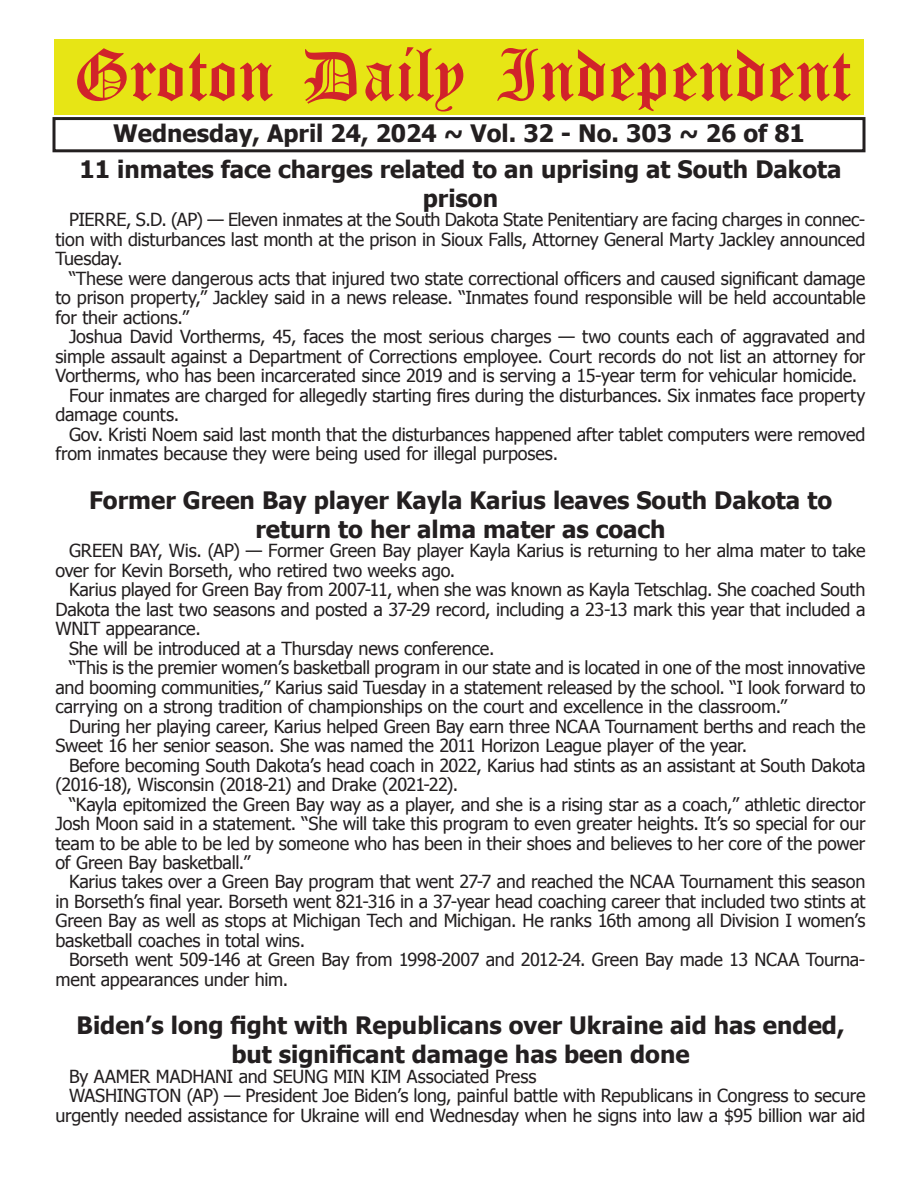
<style>
.page{position:relative;width:918px;height:1188px;background:#fff}
.page>*{position:absolute;margin:0;border:0;box-sizing:border-box;transform-origin:0 0}
.t1{font:54px "Old English Five";color:#d1232a}
.t2{font:700 24px/28.8px "Tahoma";color:#231f20;text-align:center}
.t3{font:18px/19.5px "Tahoma";letter-spacing:-.01em;color:#231f20;text-align:justify}
</style>
<div class="page">
<div style="left:52px;top:117px;width:814px;height:35px;border:3px solid #231f20"></div>
<div style="left:54px;top:40px;width:810px;height:75px;background:#e7e515"></div>
<h1 class="t1" style="left:73px;top:50px;width:779px">Groton Daily Independent</h1>
<h2 class="t2" style="left:113px;top:117px;width:693px">Wednesday, April 24, 2024 ~ Vol. 32 - No. 303 ~ 26 of 81</h2>
<h2 class="t2" style="left:80px;top:154px;width:763px">11 inmates face charges related to an uprising at South Dakota prison</h2>
<p class="t3" style="left:56px;top:209px;width:812px;text-indent:14px">PIERRE, S.D. (AP) — Eleven inmates at the South Dakota State Penitentiary are facing charges in connec&shy;tion with disturbances last month at the prison in Sioux Falls, Attorney General Marty Jackley announced Tuesday.</p>
<p class="t3" style="left:56px;top:268px;width:812px;text-indent:14px">“These were dangerous acts that injured two state correctional officers and caused significant damage to prison property,” Jackley said in a news release. “Inmates found responsible will be held accountable for their actions.”</p>
<p class="t3" style="left:69px;top:326px;width:798px">Joshua David Vortherms, 45, faces the most serious charges — two counts each of aggravated and</p>
<p class="t3" style="left:56px;top:346px;width:811px">simple assault against a Department of Corrections employee. Court records do not list an attorney for</p>
<p class="t3" style="left:56px;top:365px;width:803px">Vortherms, who has been incarcerated since 2019 and is serving a 15-year term for vehicular homicide.</p>
<p class="t3" style="left:69px;top:385px;width:798px">Four inmates are charged for allegedly starting fires during the disturbances. Six inmates face property</p>
<p class="t3" style="left:56px;top:404px;width:125px">damage counts.</p>
<p class="t3" style="left:69px;top:424px;width:798px">Gov. Kristi Noem said last month that the disturbances happened after tablet computers were removed</p>
<p class="t3" style="left:56px;top:443px;width:504px">from inmates because they were being used for illegal purposes.</p>
<h2 class="t2" style="left:89px;top:484px;width:745px">Former Green Bay player Kayla Karius leaves South Dakota to return to her alma mater as coach</h2>
<p class="t3" style="left:56px;top:540px;width:811px;text-indent:14px">GREEN BAY, Wis. (AP) — Former Green Bay player Kayla Karius is returning to her alma mater to take over for Kevin Borseth, who retired two weeks ago.</p>
<p class="t3" style="left:69px;top:579px;width:798px">Karius played for Green Bay from 2007-11, when she was known as Kayla Tetschlag. She coached South</p>
<p class="t3" style="left:56px;top:598px;width:811px">Dakota the last two seasons and posted a 37-29 record, including a 23-13 mark this year that included a</p>
<p class="t3" style="left:56px;top:618px;width:147px">WNIT appearance.</p>
<p class="t3" style="left:69px;top:637px;width:427px">She will be introduced at a Thursday news conference.</p>
<p class="t3" style="left:69px;top:657px;width:798px">“This is the premier women’s basketball program in our state and is located in one of the most innovative</p>
<p class="t3" style="left:56px;top:676px;width:812px">and booming communities,” Karius said Tuesday in a statement released by the school. “I look forward to</p>
<p class="t3" style="left:56px;top:696px;width:733px">carrying on a strong tradition of championships on the court and excellence in the classroom.”</p>
<p class="t3" style="left:69px;top:715px;width:798px">During her playing career, Karius helped Green Bay earn three NCAA Tournament berths and reach the</p>
<p class="t3" style="left:56px;top:735px;width:693px">Sweet 16 her senior season. She was named the 2011 Horizon League player of the year.</p>
<p class="t3" style="left:69px;top:754px;width:798px">Before becoming South Dakota’s head coach in 2022, Karius had stints as an assistant at South Dakota</p>
<p class="t3" style="left:56px;top:774px;width:404px">(2016-18), Wisconsin (2018-21) and Drake (2021-22).</p>
<p class="t3" style="left:69px;top:793px;width:798px">“Kayla epitomized the Green Bay way as a player, and she is a rising star as a coach,” athletic director</p>
<p class="t3" style="left:56px;top:813px;width:812px">Josh Moon said in a statement. “She will take this program to even greater heights. It’s so special for our</p>
<p class="t3" style="left:56px;top:832px;width:811px">team to be able to be led by someone who has been in their shoes and believes to her core of the power</p>
<p class="t3" style="left:56px;top:852px;width:196px">of Green Bay basketball.”</p>
<p class="t3" style="left:69px;top:871px;width:798px">Karius takes over a Green Bay program that went 27-7 and reached the NCAA Tournament this season</p>
<p class="t3" style="left:56px;top:891px;width:812px">in Borseth’s final year. Borseth went 821-316 in a 37-year head coaching career that included two stints at</p>
<p class="t3" style="left:56px;top:910px;width:812px">Green Bay as well as stops at Michigan Tech and Michigan. He ranks 16th among all Division I women’s</p>
<p class="t3" style="left:56px;top:930px;width:251px">basketball coaches in total wins.</p>
<p class="t3" style="left:69px;top:949px;width:798px">Borseth went 509-146 at Green Bay from 1998-2007 and 2012-24. Green Bay made 13 NCAA Tourna-</p>
<p class="t3" style="left:56px;top:969px;width:234px">ment appearances under him.</p>
<h2 class="t2" style="left:77px;top:1010px;width:769px">Biden’s long fight with Republicans over Ukraine aid has ended, but significant damage has been done</h2>
<p class="t3" style="left:69px;top:1066px;width:469px">By AAMER MADHANI and SEUNG MIN KIM Associated Press</p>
<p class="t3" style="left:69px;top:1085px;width:798px">WASHINGTON (AP) — President Joe Biden’s long, painful battle with Republicans in Congress to secure</p>
<p class="t3" style="left:56px;top:1105px;width:812px">urgently needed assistance for Ukraine will end Wednesday when he signs into law a $95 billion war aid</p>
</div>
